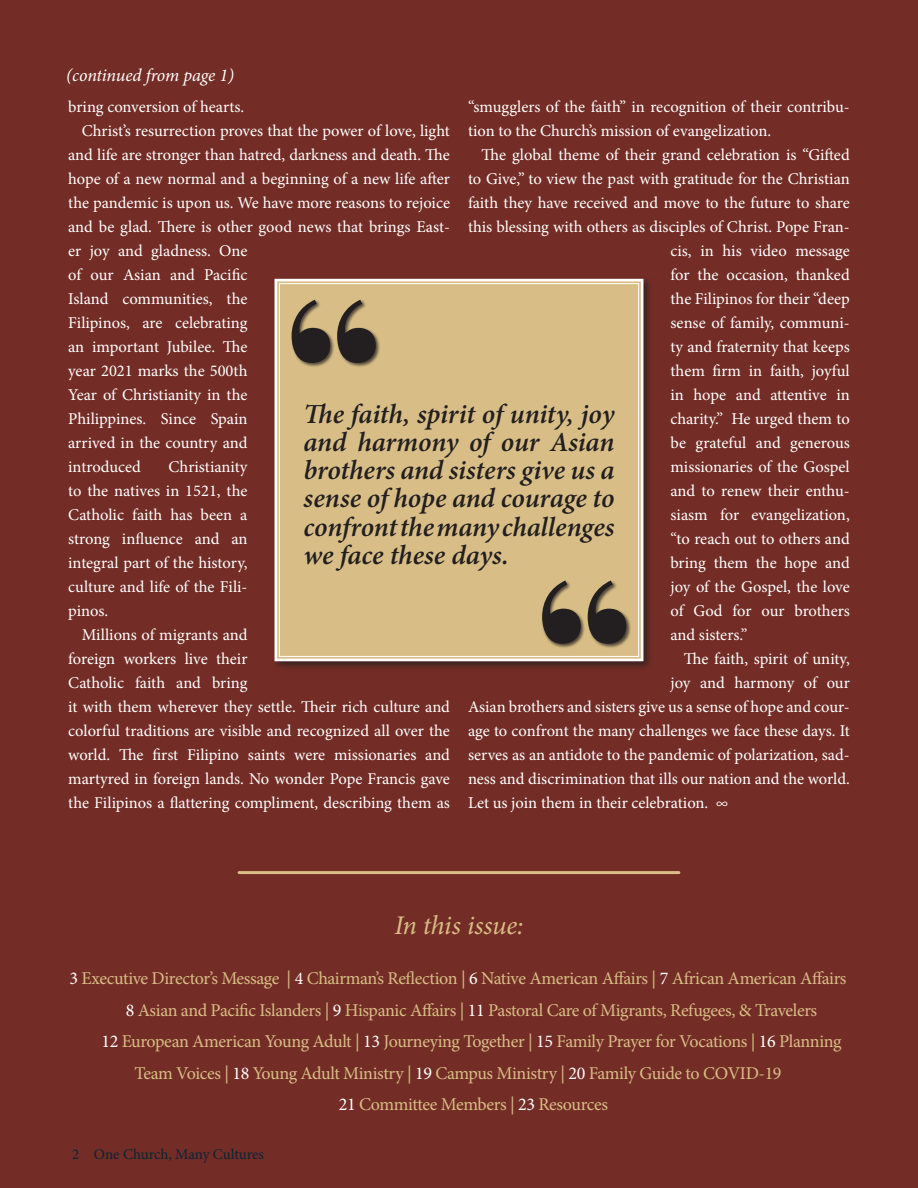
<style>
.page{position:relative;width:918px;height:1188px;background:#742d26}
.page>*{position:absolute;margin:0;border:0;box-sizing:border-box;transform-origin:0 0}
.Body_Text_White{font:italic 600 27.6px/28.2px "Minion Pro";letter-spacing:-.005em;color:#231f20;text-align:justify}
.t1{font:italic 27px "Minion Pro";letter-spacing:-.01em;color:#d8be86}
.t2{font:18px/31.5px "Minion Pro";letter-spacing:-.02em;color:#d8be86}
.t3{font:italic 18px "Minion Pro";letter-spacing:-.01em;color:#fff}
.Body_Text_White-2{font:16.5px/24px "Minion Pro";letter-spacing:-.005em;color:#fff}
.t4{font:15px "Minion Pro";letter-spacing:-.01em;color:#0a2437}
.s1{color:#fff}
</style>
<div class="page">
<hr style="left:239px;top:871px;width:440px;height:3px;background:#d8be86">
<div style="left:272px;top:276px;width:382px;height:395px;background:#231f20;opacity:.75"></div>
<svg style="left:273px;top:277px;width:372px;height:386px;background:#d7be8a"></svg>
<div style="left:279px;top:283px;width:360px;height:374px;border:1px solid #fff"></div>
<div style="left:291px;top:299px;width:90px;height:69px;background:#231f20;opacity:.75"></div>
<svg style="left:292px;top:300px;width:84px;height:63px;background:#76684f"></svg>
<div style="left:541px;top:580px;width:90px;height:69px;background:#231f20;opacity:.75"></div>
<svg style="left:542px;top:581px;width:84px;height:63px;background:#76684e"></svg>
<p class="t3" style="left:66px;top:63px;width:169px">(continued from page 1)</p>
<p class="Body_Text_White-2" style="left:468px;top:95px;width:383px">“smugglers of the faith” in recognition of their contribu&shy;tion to the Church’s mission of evangelization.</p>
<p class="Body_Text_White-2" style="left:482px;top:143px;width:370px">The global theme of their grand celebration is “Gifted</p>
<p class="Body_Text_White-2" style="left:468px;top:167px;width:383px">to Give,” to view the past with gratitude for the Christian</p>
<p class="Body_Text_White-2" style="left:468px;top:191px;width:383px">faith they have received and move to the future to share</p>
<p class="Body_Text_White-2" style="left:468px;top:215px;width:383px">this blessing with others as disciples of Christ. Pope Fran-</p>
<p class="Body_Text_White-2" style="left:670px;top:239px;width:181px">cis, in his video message</p>
<p class="Body_Text_White-2" style="left:670px;top:263px;width:181px">for the occasion, thanked</p>
<p class="Body_Text_White-2" style="left:670px;top:287px;width:181px">the Filipinos for their “deep</p>
<p class="Body_Text_White-2" style="left:670px;top:311px;width:181px">sense of family, communi-</p>
<p class="Body_Text_White-2" style="left:670px;top:335px;width:181px">ty and fraternity that keeps</p>
<p class="Body_Text_White-2" style="left:670px;top:359px;width:181px">them firm in faith, joyful</p>
<p class="Body_Text_White-2" style="left:670px;top:383px;width:181px">in hope and attentive in</p>
<p class="Body_Text_White-2" style="left:670px;top:407px;width:181px">charity.” He urged them to</p>
<p class="Body_Text_White-2" style="left:670px;top:431px;width:181px">be grateful and generous</p>
<p class="Body_Text_White-2" style="left:670px;top:455px;width:181px">missionaries of the Gospel</p>
<p class="Body_Text_White-2" style="left:670px;top:479px;width:181px">and to renew their enthu-</p>
<p class="Body_Text_White-2" style="left:670px;top:503px;width:181px">siasm for evangelization,</p>
<p class="Body_Text_White-2" style="left:670px;top:527px;width:181px">“to reach out to others and</p>
<p class="Body_Text_White-2" style="left:670px;top:551px;width:181px">bring them the hope and</p>
<p class="Body_Text_White-2" style="left:670px;top:575px;width:181px">joy of the Gospel, the love</p>
<p class="Body_Text_White-2" style="left:670px;top:599px;width:181px">of God for our brothers</p>
<p class="Body_Text_White-2" style="left:670px;top:623px;width:79px">and sisters.”</p>
<p class="Body_Text_White-2" style="left:684px;top:647px;width:167px">The faith, spirit of unity,</p>
<p class="Body_Text_White-2" style="left:670px;top:671px;width:181px">joy and harmony of our</p>
<p class="Body_Text_White-2" style="left:468px;top:695px;width:383px">Asian brothers and sisters give us a sense of hope and cour-</p>
<p class="Body_Text_White-2" style="left:468px;top:719px;width:383px">age to confront the many challenges we face these days. It</p>
<p class="Body_Text_White-2" style="left:468px;top:743px;width:383px">serves as an antidote to the pandemic of polarization, sad-</p>
<p class="Body_Text_White-2" style="left:468px;top:767px;width:383px">ness and discrimination that ills our nation and the world.</p>
<p class="Body_Text_White-2" style="left:468px;top:791px;width:262px">Let us join them in their celebration. ∞</p>
<p class="Body_Text_White-2" style="left:68px;top:95px;width:177px">bring conversion of hearts.</p>
<p class="Body_Text_White-2" style="left:68px;top:119px;width:383px;text-indent:14px">Christ’s resurrection proves that the power of love, light and life are stronger than hatred, darkness and death. The hope of a new normal and a beginning of a new life after the pandemic is upon us. We have more reasons to rejoice and be glad. There is other good news that brings East&shy;er joy and gladness. One<br>of our Asian and Pacific<br>Island communities, the<br>Filipinos, are celebrating<br>an important Jubilee. The<br>year 2021 marks the 500th<br>Year of Christianity in the<br>Philippines. Since Spain<br>arrived in the country and<br>introduced</p>
<p class="Body_Text_White" style="left:304px;top:400px;width:312px">The faith, spirit of unity, joy and harmony of our Asian brothers and sisters give us a sense of hope and courage to confront the many challenges we face these days.</p>
<p class="Body_Text_White-2" style="left:68px;top:455px;width:181px;text-align:justify;text-indent:100px">Christianity to the natives in 1521, the Catholic faith has been a strong influence and an integral part of the history, culture and life of the Fili&shy;pinos.</p>
<p class="Body_Text_White-2" style="left:68px;top:623px;width:383px;text-indent:14px">Millions of migrants and<br>foreign workers live their<br>Catholic faith and bring<br>it with them wherever they settle. Their rich culture and colorful traditions are visible and recognized all over the world. The first Filipino saints were missionaries and martyred in foreign lands. No wonder Pope Francis gave the Filipinos a flattering compliment, describing them as</p>
<p class="t1" style="left:394px;top:907px;width:131px">In this issue:</p>
<p class="t2" style="left:70px;top:963px;width:778px"><span class="s1">3</span> Executive Director’s Message | <span class="s1">4</span> Chairman’s Reflection | <span class="s1">6</span> Native American Affairs | <span class="s1">7</span> African American Affairs</p>
<p class="t2" style="left:126px;top:994px;width:693px"><span class="s1">8</span> Asian and Pacific Islanders | <span class="s1">9</span> Hispanic Affairs | <span class="s1">11</span> Pastoral Care of Migrants, Refugees, &amp; Travelers</p>
<p class="t2" style="left:134px;top:1026px;width:709px;text-indent:-33px"><span class="s1">12</span> European American Young Adult | <span class="s1">13</span> Journeying Together | <span class="s1">15</span> Family Prayer for Vocations | <span class="s1">16</span> Planning<br>Team Voices | <span class="s1">18</span> Young Adult Ministry | <span class="s1">19</span> Campus Ministry | <span class="s1">20</span> Family Guide to COVID-19</p>
<p class="t2" style="left:339px;top:1089px;width:271px"><span class="s1">21</span> Committee Members | <span class="s1">23</span> Resources</p>
<p class="t4" style="left:72px;top:1144px;width:193px">2 One Church, Many Cultures</p>
</div>
